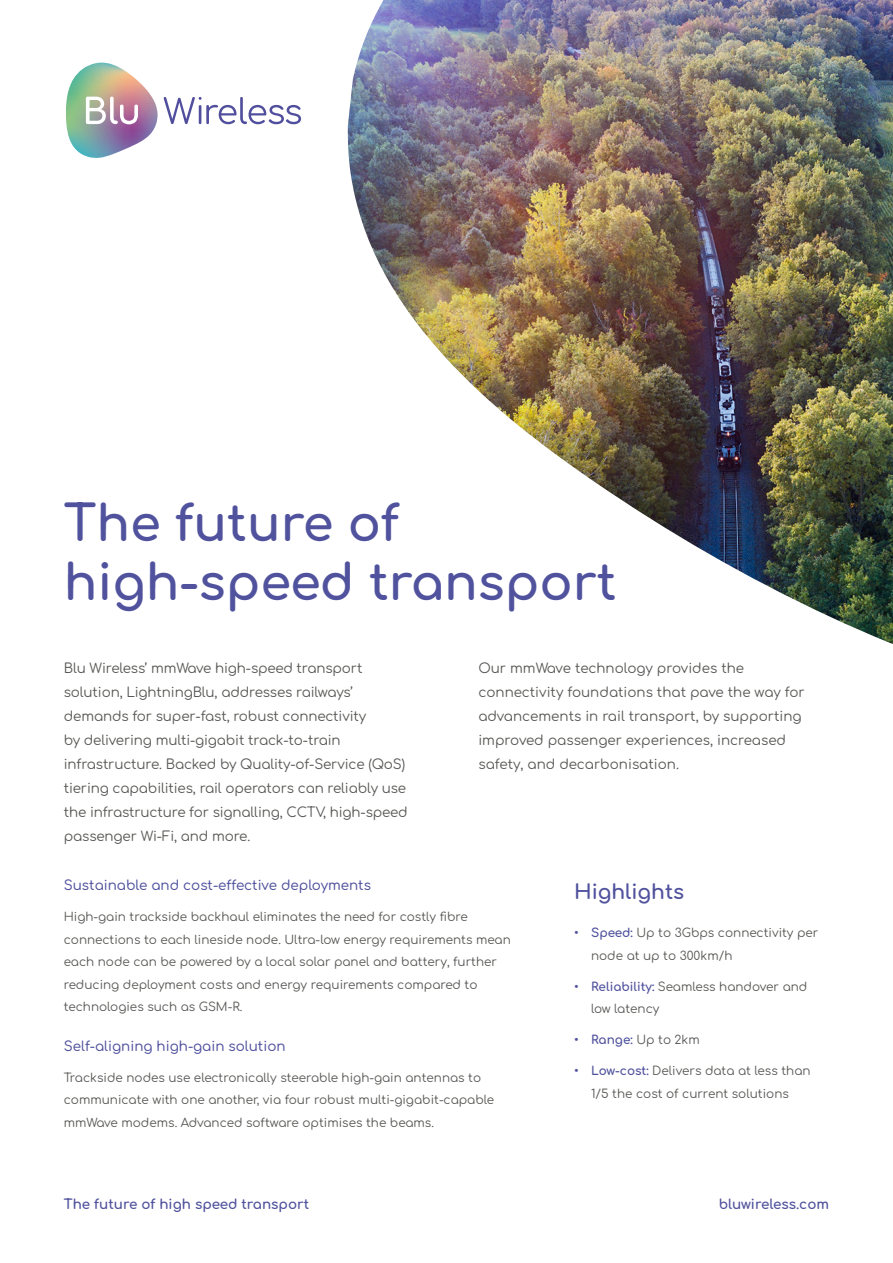
<style>
.page{position:relative;width:893px;height:1263px;background:#fff}
.page>*{position:absolute;margin:0;border:0;box-sizing:border-box;transform-origin:0 0}
.t1{font:49.35px/59.2px "Comfortaa";color:#50529d}
.t2{font:20.25px "Comfortaa";color:#50529d}
.t3{font:13.5px/24px "Comfortaa";letter-spacing:-.01em;color:#585856}
.t4{font:13.5px "Comfortaa";color:#50529d}
.t5{font:12px/22.5px "Comfortaa";color:#585856}
.t6{font:12px "Comfortaa";color:#50529d}
.s1{color:#50529d}
.s2{color:#585856}
</style>
<div class="page">
<img style="left:348px;top:0;width:545px;height:644px">
<svg style="left:164px;top:97px;width:137px;height:27px"></svg>
<img style="left:66px;top:63px;width:92px;height:95px">
<h1 class="t1" style="left:64px;top:487px;width:554px">The future of high-speed transport</h1>
<p class="t3" style="left:64px;top:654px;width:345px">Blu Wireless’ mmWave high-speed transport solution, LightningBlu, addresses railways’ demands for super-fast, robust connectivity<br>by delivering multi-gigabit track-to-train infrastructure. Backed by Quality-of-Service (QoS) tiering capabilities, rail operators can reliably use the infrastructure for signalling, CCTV, high-speed passenger Wi-Fi, and more.</p>
<p class="t3" style="left:478px;top:654px;width:328px">Our mmWave technology provides the connectivity foundations that pave the way for advancements in rail transport, by supporting improved passenger experiences, increased safety, and decarbonisation.</p>
<p class="t4" style="left:64px;top:873px;width:309px">Sustainable and cost-effective deployments</p>
<p class="t5" style="left:64px;top:904px;width:449px">High-gain trackside backhaul eliminates the need for costly fibre connections to each lineside node. Ultra-low energy requirements mean each node can be powered by a local solar panel and battery, further reducing deployment costs and energy requirements compared to technologies such as GSM-R.</p>
<p class="t4" style="left:64px;top:1034px;width:223px">Self-aligning high-gain solution</p>
<p class="t5" style="left:64px;top:1065px;width:432px">Trackside nodes use electronically steerable high-gain antennas to communicate with one another, via four robust multi-gigabit-capable mmWave modems. Advanced software optimises the beams.</p>
<h2 class="t2" style="left:574px;top:874px;width:112px">Highlights</h2>
<p class="t5" style="left:591px;top:920px;width:229px;text-indent:-17px"><span class="s1">• Speed:</span> Up to 3Gbps connectivity per node at up to 300km/h</p>
<p class="t5" style="left:591px;top:974px;width:218px;text-indent:-17px"><span class="s1">• Reliability:</span> Seamless handover and low latency</p>
<p class="t6" style="left:574px;top:1029px;width:127px">• Range: <span class="s2">Up to 2km</span></p>
<p class="t5" style="left:574px;top:1058px;width:238px;text-align:center"><span class="s1">• Low-cost:</span> Delivers data at less than<br>1/5 the cost of current solutions</p>
<p class="t4" style="left:64px;top:1191px;width:247px">The future of high speed transport</p>
<p class="t4" style="left:719px;top:1191px;width:112px">bluwireless.com</p>
</div>
